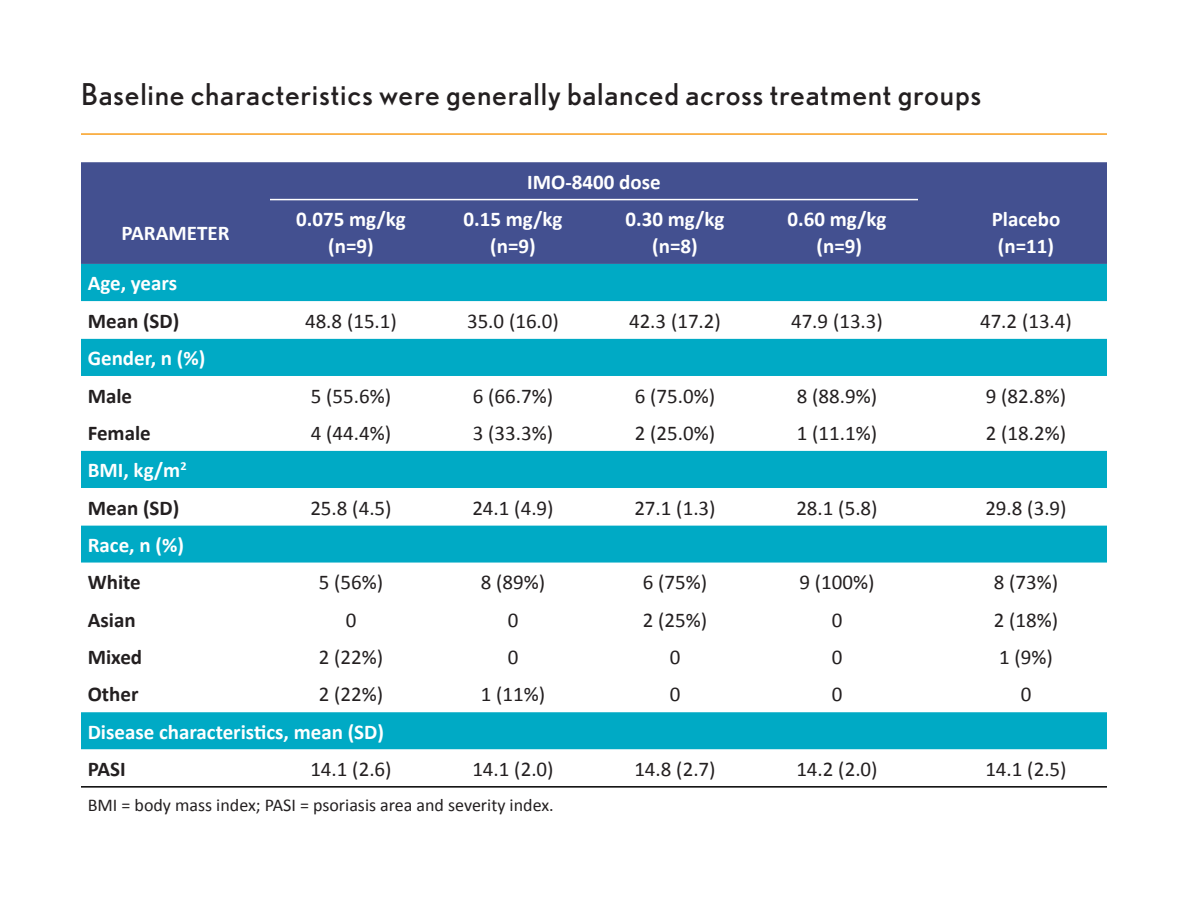
<style>
.page{position:relative;width:1188px;height:918px;background:#fff}
.page>*{position:absolute;margin:0;border:0;box-sizing:border-box;transform-origin:0 0}
.t1{font:30px "Nobel";letter-spacing:.025em;color:#231f20}
.Body{font:21px "Calibri";color:#231f20}
.Body-2{font:700 21px/27px "Calibri";color:#fff;text-align:center}
.Body-3{font:700 21px "Calibri";color:#231f20}
.Body-4{font:18px "Calibri";color:#231f20}
</style>
<div class="page">
<hr style="left:81px;top:133px;width:1026px;height:2px;background:#f89e1e">
<div style="left:81px;top:162px;width:1026px;height:102px;background:#435090"></div>
<div style="left:81px;top:264px;width:1026px;height:299px;background:#00aac5"></div>
<svg style="left:81px;top:301px;width:1026px;height:224px"></svg>
<svg style="left:270px;top:376px;width:837px;height:187px"></svg>
<div style="left:81px;top:712px;width:1026px;height:38px;background:#00aac5"></div>
<hr style="left:270px;top:199px;width:162px;height:1px;background:#fff">
<hr style="left:432px;top:199px;width:162px;height:1px;background:#fff">
<hr style="left:594px;top:199px;width:162px;height:1px;background:#fff">
<hr style="left:756px;top:199px;width:162px;height:1px;background:#fff">
<hr style="left:81px;top:786px;width:189px;height:2px;background:#000">
<hr style="left:270px;top:786px;width:162px;height:2px;background:#000">
<hr style="left:432px;top:786px;width:162px;height:2px;background:#000">
<hr style="left:594px;top:786px;width:162px;height:2px;background:#000">
<hr style="left:756px;top:786px;width:162px;height:2px;background:#000">
<hr style="left:918px;top:786px;width:27px;height:2px;background:#000">
<hr style="left:945px;top:786px;width:162px;height:2px;background:#000">
<p class="t1" style="left:81px;top:77px;width:902px">Baseline characteristics were generally balanced across treatment groups</p>
<p class="Body-2" style="left:121px;top:219px;width:110px">PARAMETER</p>
<p class="Body-2" style="left:527px;top:168px;width:135px">IMO‑8400 dose</p>
<p class="Body-2" style="left:296px;top:206px;width:111px">0.075 mg/kg (n=9)</p>
<p class="Body-2" style="left:463px;top:206px;width:101px">0.15 mg/kg (n=9)</p>
<p class="Body-2" style="left:625px;top:206px;width:101px">0.30 mg/kg (n=8)</p>
<p class="Body-2" style="left:787px;top:206px;width:101px">0.60 mg/kg (n=9)</p>
<p class="Body-2" style="left:992px;top:206px;width:70px;text-align:left">Placebo (n=11)</p>
<p class="Body-2" style="left:88px;top:270px;width:91px">Age, years</p>
<p class="Body-3" style="left:88px;top:307px;width:93px">Mean (SD)</p>
<p class="Body" style="left:305px;top:308px;width:93px">48.8 (15.1)</p>
<p class="Body" style="left:467px;top:308px;width:93px">35.0 (16.0)</p>
<p class="Body" style="left:629px;top:308px;width:93px">42.3 (17.2)</p>
<p class="Body" style="left:791px;top:308px;width:93px">47.9 (13.3)</p>
<p class="Body" style="left:980px;top:308px;width:93px">47.2 (13.4)</p>
<p class="Body-2" style="left:88px;top:345px;width:119px">Gender, n (%)</p>
<p class="Body-3" style="left:88px;top:382px;width:46px">Male</p>
<p class="Body" style="left:311px;top:382px;width:82px">5 (55.6%)</p>
<p class="Body" style="left:473px;top:382px;width:82px">6 (66.7%)</p>
<p class="Body" style="left:635px;top:382px;width:82px">6 (75.0%)</p>
<p class="Body" style="left:797px;top:382px;width:82px">8 (88.9%)</p>
<p class="Body" style="left:986px;top:382px;width:82px">9 (82.8%)</p>
<p class="Body-3" style="left:88px;top:419px;width:65px">Female</p>
<p class="Body" style="left:311px;top:420px;width:82px">4 (44.4%)</p>
<p class="Body" style="left:473px;top:420px;width:82px">3 (33.3%)</p>
<p class="Body" style="left:635px;top:420px;width:82px">2 (25.0%)</p>
<p class="Body" style="left:797px;top:420px;width:82px">1 (11.1%)</p>
<p class="Body" style="left:986px;top:420px;width:82px">2 (18.2%)</p>
<p class="Body-2" style="left:88px;top:457px;width:100px">BMI, kg/m<sup>2</sup></p>
<p class="Body-3" style="left:88px;top:494px;width:93px">Mean (SD)</p>
<p class="Body" style="left:310px;top:494px;width:83px">25.8 (4.5)</p>
<p class="Body" style="left:472px;top:494px;width:83px">24.1 (4.9)</p>
<p class="Body" style="left:634px;top:494px;width:83px">27.1 (1.3)</p>
<p class="Body" style="left:796px;top:494px;width:83px">28.1 (5.8)</p>
<p class="Body" style="left:985px;top:494px;width:83px">29.8 (3.9)</p>
<p class="Body-2" style="left:88px;top:531px;width:98px">Race, n (%)</p>
<p class="Body-3" style="left:88px;top:569px;width:55px">White</p>
<p class="Body" style="left:319px;top:569px;width:66px">5 (56%)</p>
<p class="Body" style="left:481px;top:569px;width:66px">8 (89%)</p>
<p class="Body" style="left:643px;top:569px;width:66px">6 (75%)</p>
<p class="Body" style="left:799px;top:569px;width:77px">9 (100%)</p>
<p class="Body" style="left:994px;top:569px;width:66px">8 (73%)</p>
<p class="Body-3" style="left:88px;top:606px;width:49px">Asian</p>
<p class="Body" style="left:346px;top:606px;width:12px">0</p>
<p class="Body" style="left:508px;top:606px;width:12px">0</p>
<p class="Body" style="left:643px;top:606px;width:66px">2 (25%)</p>
<p class="Body" style="left:832px;top:606px;width:12px">0</p>
<p class="Body" style="left:994px;top:606px;width:66px">2 (18%)</p>
<p class="Body-3" style="left:88px;top:644px;width:56px">Mixed</p>
<p class="Body" style="left:319px;top:644px;width:66px">2 (22%)</p>
<p class="Body" style="left:508px;top:644px;width:12px">0</p>
<p class="Body" style="left:670px;top:644px;width:12px">0</p>
<p class="Body" style="left:832px;top:644px;width:12px">0</p>
<p class="Body" style="left:999px;top:644px;width:55px">1 (9%)</p>
<p class="Body-3" style="left:88px;top:681px;width:52px">Other</p>
<p class="Body" style="left:319px;top:681px;width:66px">2 (22%)</p>
<p class="Body" style="left:481px;top:681px;width:66px">1 (11%)</p>
<p class="Body" style="left:670px;top:681px;width:12px">0</p>
<p class="Body" style="left:832px;top:681px;width:12px">0</p>
<p class="Body" style="left:1021px;top:681px;width:12px">0</p>
<p class="Body-2" style="left:88px;top:718px;width:298px">Disease characteristics, mean (SD)</p>
<p class="Body-3" style="left:88px;top:756px;width:40px">PASI</p>
<p class="Body" style="left:310px;top:756px;width:83px">14.1 (2.6)</p>
<p class="Body" style="left:472px;top:756px;width:83px">14.1 (2.0)</p>
<p class="Body" style="left:634px;top:756px;width:83px">14.8 (2.7)</p>
<p class="Body" style="left:796px;top:756px;width:83px">14.2 (2.0)</p>
<p class="Body" style="left:985px;top:756px;width:83px">14.1 (2.5)</p>
<p class="Body-4" style="left:88px;top:794px;width:467px">BMI = body mass index; PASI = psoriasis area and severity index.</p>
</div>
